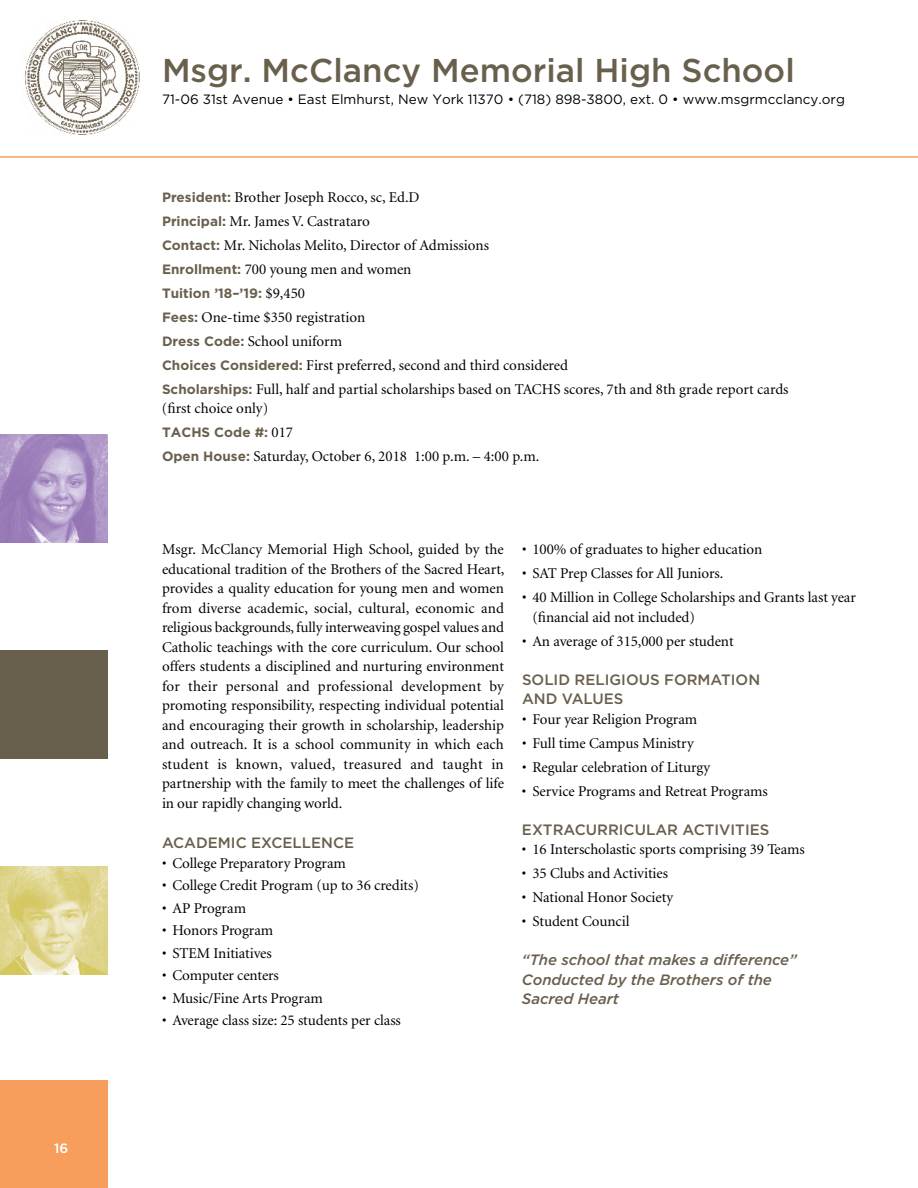
<style>
.page{position:relative;width:918px;height:1188px;background:#fff}
.page>*{position:absolute;margin:0;border:0;box-sizing:border-box;transform-origin:0 0}
.t1{font:500 33px "Gotham";color:#695f4d}
.t2{font:15px/19.5px "Minion";letter-spacing:-.005em;color:#000}
.t3{font:500 15px/19.5px "Gotham";color:#695f4d}
.t4{font:italic 500 15px/19.5px "Gotham";letter-spacing:-.005em;color:#695f4d}
.t5{font:13.5px "Gotham";color:#000}
.t6{font:700 13.5px "Gotham";color:#695f4d}
.t7{font:500 13.5px "Gotham";color:#fff}
.s1{font-family:"Gotham";font-weight:700;font-size:13.5px;color:#695f4d}
.s2{font-family:"Minion";font-weight:400;font-size:15px;color:#000}
</style>
<div class="page">
<img style="left:0;top:435px;width:108px;height:108px">
<div style="left:0;top:651px;width:108px;height:108px;background:#695f4d"></div>
<img style="left:0;top:866px;width:108px;height:108px">
<div style="left:0;top:1080px;width:108px;height:108px;background:#f89e5d"></div>
<img style="left:23px;top:20px;width:117px;height:115px">
<hr style="left:0;top:156px;width:918px;height:2px;background:#f89e5d">
<p class="t7" style="left:54px;top:1141px;width:16px">16</p>
<h1 class="t1" style="left:162px;top:51px;width:634px">Msgr. McClancy Memorial High School</h1>
<p class="t5" style="left:162px;top:92px;width:685px">71-06 31st Avenue • East Elmhurst, New York 11370 • (718) 898-3800, ext. 0 • www.msgrmcclancy.org</p>
<p class="t2" style="left:162px;top:186px;width:329px;line-height:24px"><span class="s1">President:</span> Brother Joseph Rocco, sc, Ed.D<br><span class="s1">Principal:</span> Mr. James V. Castrataro<br><span class="s1">Contact:</span> Mr. Nicholas Melito, Director of Admissions <span class="s1">Enrollment:</span> 700 young men and women</p>
<p class="t6" style="left:162px;top:285px;width:145px">Tuition ’18–’19: <span class="s2">$9,450</span></p>
<p class="t2" style="left:162px;top:306px;width:628px;line-height:24px"><span class="s1">Fees:</span> One-time $350 registration<br><span class="s1">Dress Code:</span> School uniform<br><span class="s1">Choices Considered:</span> First preferred, second and third considered<br><span class="s1">Scholarships:</span> Full, half and partial scholarships based on TACHS scores, 7th and 8th grade report cards</p>
<p class="t2" style="left:162px;top:399px;width:108px">(first choice only)</p>
<p class="t6" style="left:162px;top:425px;width:133px">TACHS Code #: <span class="s2">017</span></p>
<p class="t2" style="left:162px;top:447px;width:379px"><span class="s1">Open House:</span> Saturday, October 6, 2018 1:00 p.m. – 4:00 p.m.</p>
<p class="t2" style="left:162px;top:540px;width:344px;text-align:justify">Msgr. McClancy Memorial High School, guided by the educational tradition of the Brothers of the Sacred Heart, provides a quality education for young men and women from diverse academic, social, cultural, economic and religious backgrounds, fully interweaving gospel values and Catholic teachings with the core curriculum. Our school offers students a disciplined and nurturing environment for their personal and professional development by promoting responsibility, respecting individual potential and encouraging their growth in scholarship, leadership and outreach. It is a school community in which each student is known, valued, treasured and taught in partnership with the family to meet the challenges of life in our rapidly changing world.</p>
<p class="t3" style="left:162px;top:833px;width:192px">ACADEMIC EXCELLENCE</p>
<p class="t2" style="left:162px;top:854px;width:185px">• College Preparatory Program</p>
<p class="t2" style="left:162px;top:876px;width:259px">• College Credit Program (up to 36 credits)</p>
<p class="t2" style="left:162px;top:899px;width:86px">• AP Program</p>
<p class="t2" style="left:162px;top:921px;width:113px">• Honors Program</p>
<p class="t2" style="left:162px;top:944px;width:111px">• STEM Initiatives</p>
<p class="t2" style="left:162px;top:966px;width:118px">• Computer centers</p>
<p class="t2" style="left:162px;top:989px;width:162px">• Music/Fine Arts Program</p>
<p class="t2" style="left:162px;top:1011px;width:240px">• Average class size: 25 students per class</p>
<p class="t2" style="left:522px;top:540px;width:242px">• 100% of graduates to higher education</p>
<p class="t2" style="left:522px;top:564px;width:203px">• SAT Prep Classes for All Juniors.</p>
<p class="t2" style="left:532px;top:588px;width:325px;text-indent:-10px">• 40 Million in College Scholarships and Grants last year (financial aid not included)</p>
<p class="t2" style="left:522px;top:632px;width:213px">• An average of 315,000 per student</p>
<p class="t3" style="left:522px;top:669px;width:237px">SOLI D RELIGIOUS FORMATION<br>AN D VALUES</p>
<p class="t2" style="left:522px;top:710px;width:177px">• Four year Religion Program</p>
<p class="t2" style="left:522px;top:734px;width:173px">• Full time Campus Ministry</p>
<p class="t2" style="left:522px;top:758px;width:190px">• Regular celebration of Liturgy</p>
<p class="t2" style="left:522px;top:782px;width:247px">• Service Programs and Retreat Programs</p>
<p class="t3" style="left:522px;top:819px;width:74px">EXTRACURRI</p>
<p class="t3" style="left:624px;top:819px;width:147px">CU LAR ACTIVITIES</p>
<p class="t2" style="left:522px;top:840px;width:284px">• 16 Interscholastic sports comprising 39 Teams</p>
<p class="t2" style="left:522px;top:864px;width:148px">• 35 Clubs and Activities</p>
<p class="t2" style="left:522px;top:888px;width:153px">• National Honor Society</p>
<p class="t2" style="left:522px;top:912px;width:109px">• Student Council</p>
<p class="t4" style="left:522px;top:950px;width:277px">“The school that makes a difference”<br>Conducted by the Brothers of the<br>Sacred Heart</p>
</div>
